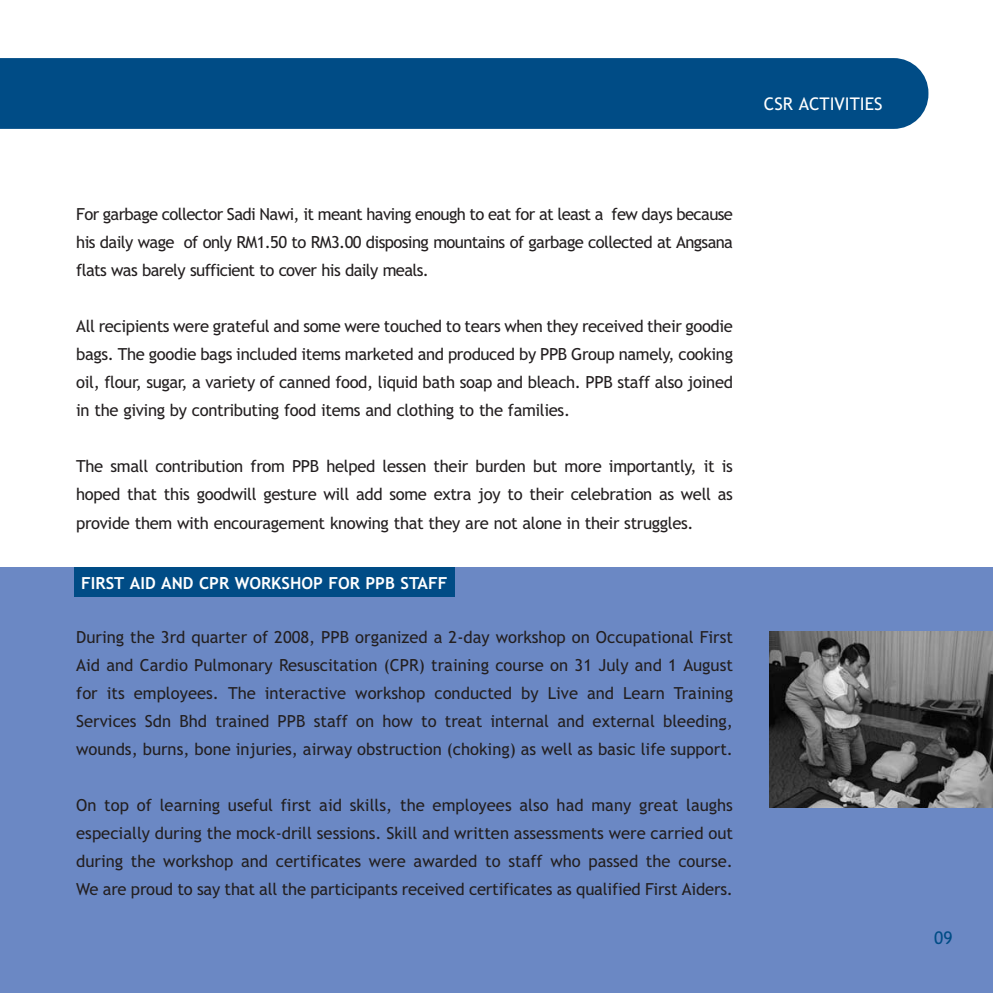
<style>
.page{position:relative;width:993px;height:993px;background:#fff}
.page>*{position:absolute;margin:0;border:0;box-sizing:border-box;transform-origin:0 0}
.t1{font:17.5px "Trebuchet MS";color:#fff}
.t2{font:17.5px "Trebuchet MS";color:#004c86}
.t3{font:16.62px/28px "Trebuchet MS";letter-spacing:-.02em;color:#231f20;text-align:justify}
.t4{font:700 16.62px "Trebuchet MS";color:#fff}
</style>
<div class="page">
<div style="left:0;top:567px;width:992px;height:425px;background:#6b88c4"></div>
<div style="left:0;top:58px;width:928px;height:71px;background:#004c86"></div>
<div style="left:74px;top:567px;width:381px;height:30px;background:#004c86"></div>
<img style="left:769px;top:631px;width:223px;height:176px">
<p class="t1" style="left:763px;top:94px;width:120px">CSR ACTIVITIES</p>
<p class="t3" style="left:76px;top:200px;width:658px">For garbage collector Sadi Nawi, it meant having enough to eat for at least a few days because his daily wage of only RM1.50 to RM3.00 disposing mountains of garbage collected at Angsana flats was barely sufficient to cover his daily meals.</p>
<p class="t3" style="left:76px;top:312px;width:658px">All recipients were grateful and some were touched to tears when they received their goodie bags. The goodie bags included items marketed and produced by PPB Group namely, cooking oil, flour, sugar, a variety of canned food, liquid bath soap and bleach. PPB staff also joined in the giving by contributing food items and clothing to the families.</p>
<p class="t3" style="left:76px;top:452px;width:658px">The small contribution from PPB helped lessen their burden but more importantly, it is hoped that this goodwill gesture will add some extra joy to their celebration as well as provide them with encouragement knowing that they are not alone in their struggles.</p>
<p class="t4" style="left:81px;top:573px;width:368px">FIRST AID AND CPR WORKSHOP FOR PPB STAFF</p>
<p class="t3" style="left:76px;top:623px;width:658px">During the 3rd quarter of 2008, PPB organized a 2-day workshop on Occupational First Aid and Cardio Pulmonary Resuscitation (CPR) training course on 31 July and 1 August for its employees. The interactive workshop conducted by Live and Learn Training Services Sdn Bhd trained PPB staff on how to treat internal and external bleeding, wounds, burns, bone injuries, airway obstruction (choking) as well as basic life support.</p>
<p class="t3" style="left:76px;top:791px;width:658px">On top of learning useful first aid skills, the employees also had many great laughs especially during the mock-drill sessions. Skill and written assessments were carried out during the workshop and certificates were awarded to staff who passed the course.<br>We are proud to say that all the participants received certificates as qualified First Aiders.</p>
<p class="t2" style="left:933px;top:927px;width:20px">09</p>
</div>
